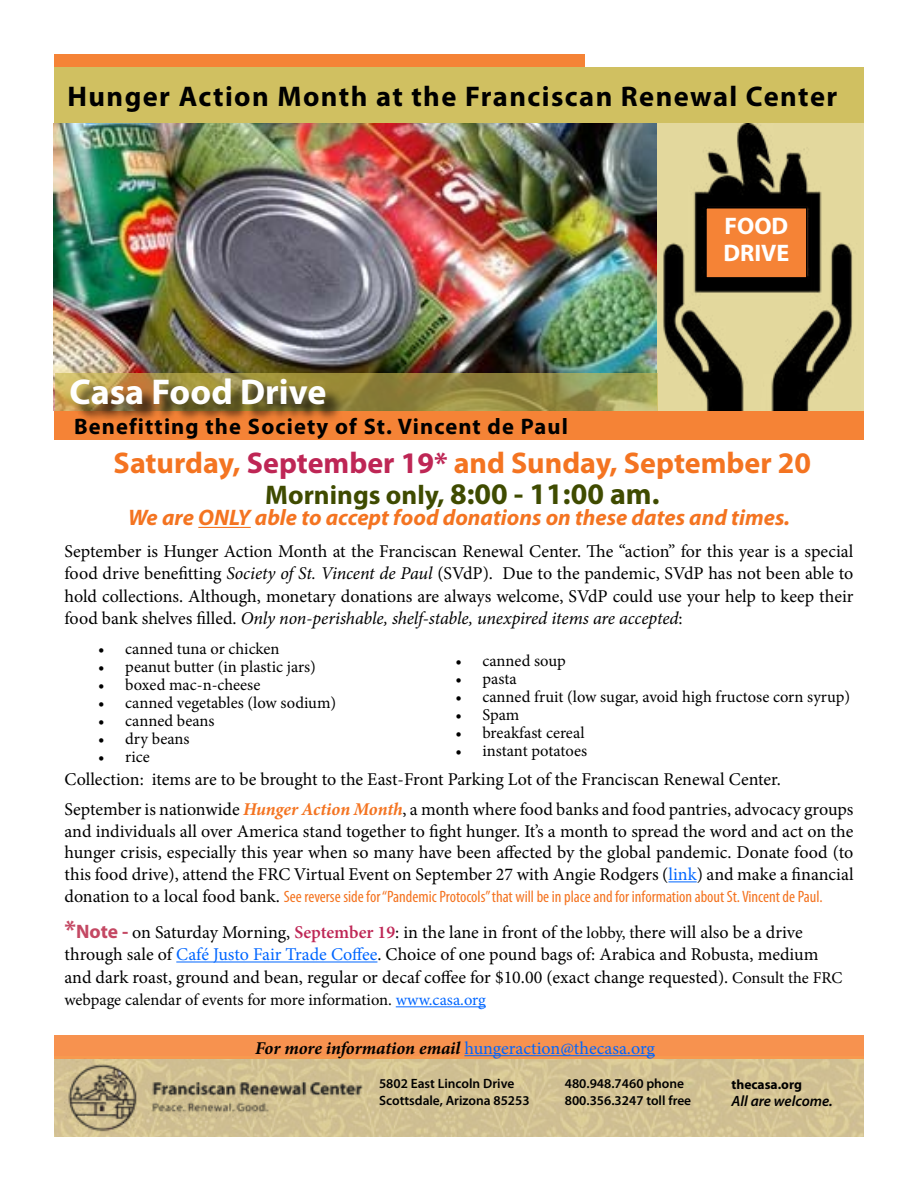
<style>
.page{position:relative;width:918px;height:1188px;background:#fff}
.page>*{position:absolute;margin:0;border:0;box-sizing:border-box;transform-origin:0 0}
.t1{font:700 36px "Myriad Pro";color:#fff}
.t2{font:700 30px "Myriad Pro";color:#f47421}
.t3{font:700 28.5px "Myriad Pro";letter-spacing:.05em;color:#000}
.t4{font:700 27px "Myriad Pro";color:#3f4b00}
.t5{font:700 24px/27px "Myriad Pro";color:#fff}
.t6{font:italic 700 22.5px "Myriad Pro";color:#f47421}
.t7{font:700 22.5px "Myriad Pro";letter-spacing:.05em;color:#000}
.t8{font:18px/22.5px "Minion Pro";letter-spacing:-.005em;color:#000;text-align:justify}
.t9{font:18px "Minion Pro";color:#06f}
.t10{font:16.5px "Minion Pro";color:#000}
.t11{font:condensed 16.5px "Myriad Pro";color:#f47421}
.t12{font:italic 600 15px "Myriad Pro";color:#000}
.t13{font:600 13.5px/16.5px "Myriad Pro";color:#000}
.t14{font:700 13.5px "Myriad Pro";color:#000}
.s1{color:#be2655}
.s2{font-size:30px}
.s3{font-style:italic}
.s4{font-weight:700;font-style:italic;color:#f47421}
.s5{color:#06f}
.s6{font-family:"Minion Pro";font-stretch:normal;font-size:18px;color:#000}
.s7{font-family:"Myriad Pro";font-weight:700;font-size:25.5px;color:#c44863}
.s8{font-family:"Myriad Pro";font-weight:700;font-size:19.5px;color:#c44863}
.s9{font-weight:600;color:#be2655}
.s10{font-size:16.5px}
.s11{font-weight:700;font-style:italic;color:#000}
</style>
<div class="page">
<img style="left:54px;top:123px;width:601px;height:288px">
<hr style="left:198px;top:527px;width:53px;height:1px;background:#f47421">
<svg style="left:668px;top:881px;width:29px;height:1px"></svg>
<hr style="left:176px;top:962px;width:201px;height:1px;background:#06f">
<hr style="left:396px;top:1006px;width:90px;height:1px;background:#06f">
<svg style="left:55px;top:374px;width:600px;height:37px;background:#9a9047"></svg>
<div style="left:54px;top:411px;width:810px;height:29px;background:#f58336"></div>
<div style="left:54px;top:1035px;width:810px;height:24px;background:#f7924f"></div>
<div style="left:54px;top:54px;width:530px;height:24px;background:#f58336"></div>
<div style="left:54px;top:68px;width:810px;height:55px;background:#d0c061"></div>
<svg style="left:54px;top:1056px;width:810px;height:81px;background:#d5c090"></svg>
<img style="left:655px;top:123px;width:205px;height:288px">
<div style="left:706px;top:208px;width:101px;height:70px;background:#f58336"></div>
<div style="left:705px;top:207px;width:103px;height:72px;border:2px solid #000"></div>
<div style="left:74px;top:381px;width:270px;height:40px;background:#000;opacity:.75"></div>
<hr style="left:464px;top:1055px;width:191px;height:1px;background:#06f">
<img style="left:64px;top:1059px;width:305px;height:75px">
<h3 class="t3" style="left:68px;top:78px;width:771px">Hunger Action Month at the Franciscan Renewal Center</h3>
<h1 class="t1" style="left:70px;top:368px;width:258px">Casa Food Drive</h1>
<p class="t7" style="left:74px;top:411px;width:496px">Benefitting the Society of St. Vincent de Paul</p>
<h3 class="t5" style="left:723px;top:212px;width:67px">FOOD<br>DRIVE</h3>
<h2 class="t2" style="left:114px;top:443px;width:699px">Saturday, <span class="s1">September 19*</span> and Sunday, September 20</h2>
<h3 class="t4" style="left:265px;top:477px;width:396px">Mornings only, <span class="s2">8:00 - 11:00 am.</span></h3>
<p class="t6" style="left:128px;top:503px;width:663px">We are ONLY able to accept food donations on these dates and times.</p>
<p class="t8" style="left:64px;top:540px;width:791px">September is Hunger Action Month at the Franciscan Renewal Center. The “action” for this year is a special food drive benefitting <span class="s3">Society of St. Vincent de Paul</span> (SVdP). Due to the pandemic, SVdP has not been able to hold collections. Although, monetary donations are always welcome, SVdP could use your help to keep their food bank shelves filled. <span class="s3">Only non-perishable, shelf-stable, unexpired items are accepted</span>:</p>
<p class="t10" style="left:98px;top:638px;width:183px">• canned tuna or chicken</p>
<p class="t10" style="left:98px;top:656px;width:219px">• peanut butter (in plastic jars)</p>
<p class="t10" style="left:98px;top:674px;width:164px">• boxed mac-n-cheese</p>
<p class="t10" style="left:98px;top:692px;width:240px">• canned vegetables (low sodium)</p>
<p class="t10" style="left:98px;top:710px;width:118px">• canned beans</p>
<p class="t10" style="left:98px;top:728px;width:93px">• dry beans</p>
<p class="t10" style="left:98px;top:746px;width:53px">• rice</p>
<p class="t8" style="left:64px;top:764px;width:790px;line-height:30.6px">Collection: items are to be brought to the East-Front Parking Lot of the Franciscan Renewal Center.<br>September is nationwide <span class="s4">Hunger Action Month</span>, a month where food banks and food pantries, advocacy groups</p>
<p class="t8" style="left:64px;top:820px;width:791px;line-height:21.6px">and individuals all over America stand together to fight hunger. It’s a month to spread the word and act on the hunger crisis, especially this year when so many have been affected by the global pandemic. Donate food (to this food drive), attend the FRC Virtual Event on September 27 with Angie Rodgers (<span class="s5">link</span>) and make a financial</p>
<p class="t11" style="left:64px;top:886px;width:760px"><span class="s6">donation to a local food bank.</span> See reverse side for “Pandemic Protocols” that will be in place and for information about St. Vincent de Paul.</p>
<p class="t8" style="left:64px;top:921px;width:780px;text-align:left"><span class="s7">*</span><span class="s8">Note -</span> on Saturday Morning, <span class="s9">September 19</span>: in the lane in front of the <span class="s10">lobby, t</span>here will also be a drive through sale of <span class="s5">Café Justo Fair Trade Coffee</span>. Choice of one pound bags of: Arabica and Robusta, medium and dark roast, ground and bean, regular or decaf coffee for $10.00 (exact change requested). <span class="s10">Consult the FRC</span></p>
<p class="t10" style="left:64px;top:989px;width:423px">webpage calendar of events for more information. <span class="s5">www.casa.org</span></p>
<p class="t10" style="left:455px;top:650px;width:112px">• canned soup</p>
<p class="t10" style="left:455px;top:668px;width:63px">• pasta</p>
<p class="t10" style="left:455px;top:686px;width:396px">• canned fruit (low sugar, avoid high fructose corn syrup)</p>
<p class="t10" style="left:455px;top:704px;width:65px">• Spam</p>
<p class="t10" style="left:455px;top:722px;width:131px">• breakfast cereal</p>
<p class="t10" style="left:455px;top:740px;width:133px">• instant potatoes</p>
<p class="t9" style="left:255px;top:1036px;width:401px"><span class="s11">For more information email</span> hungeraction@thecasa.org</p>
<p class="t13" style="left:379px;top:1075px;width:152px">5802 East Lincoln Drive<br>Scottsdale, Arizona 85253</p>
<p class="t13" style="left:565px;top:1075px;width:128px">480.948.7460 phone<br>800.356.3247 toll free</p>
<p class="t14" style="left:731px;top:1076px;width:72px">thecasa.org</p>
<p class="t12" style="left:731px;top:1091px;width:103px">All are welcome.</p>
</div>
